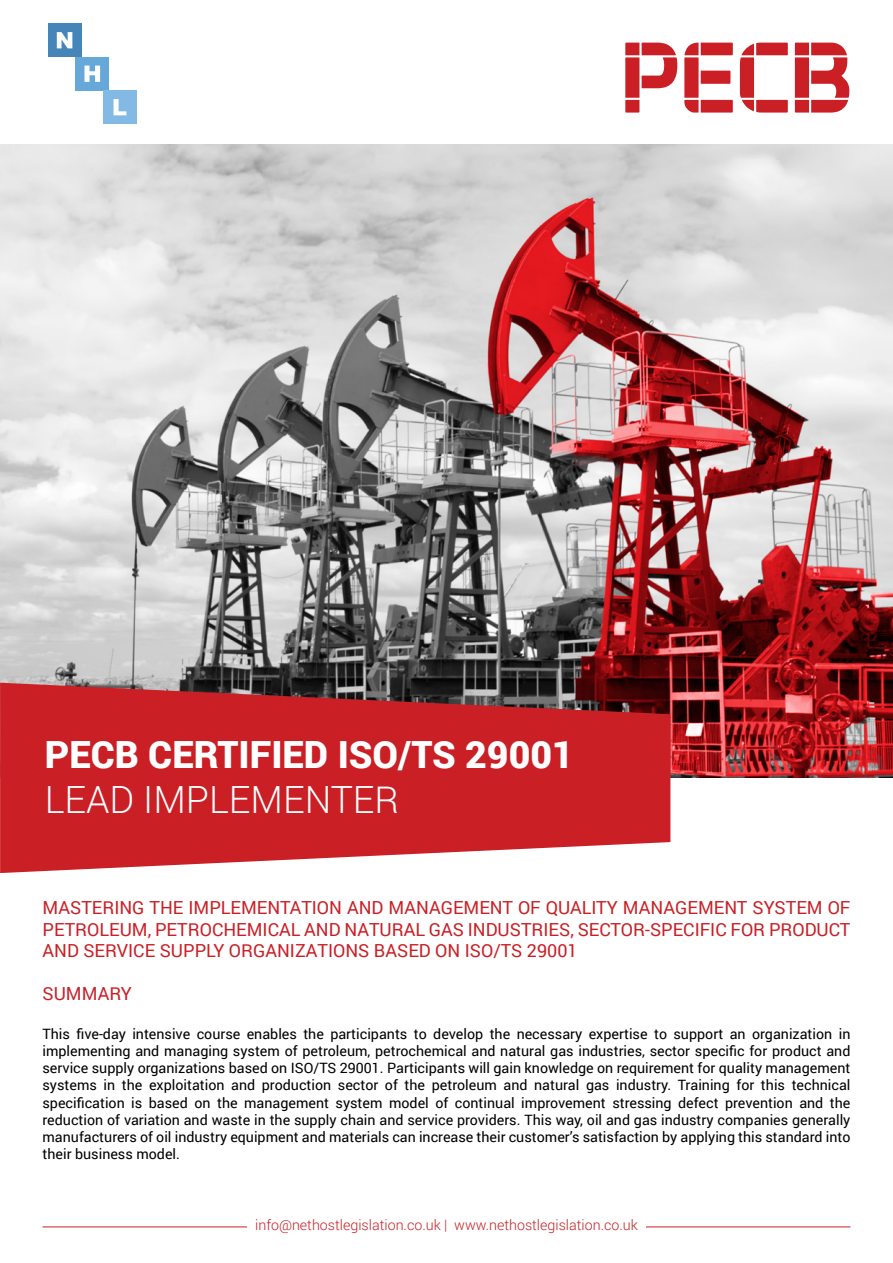
<style>
.page{position:relative;width:893px;height:1263px;background:#fff}
.page>*{position:absolute;margin:0;border:0;box-sizing:border-box;transform-origin:0 0}
.t1{font:900 37.5px "Roboto";color:#fff}
.t2{font:300 37.5px "Roboto";color:#fff}
.t3{font:18px/21.6px "Roboto";color:#ca1f25;text-align:justify}
.t4{font:14.25px/17.1px "Roboto";color:#000;text-align:justify}
.t5{font:300 14.25px "Roboto";color:#ca1f25}
</style>
<div class="page">
<img style="left:0;top:145px;width:893px;height:633px">
<svg style="left:0;top:683px;width:670px;height:190px;background:#c33338"></svg>
<svg style="left:684px;top:43px;width:49px;height:70px"></svg>
<svg style="left:740px;top:43px;width:48px;height:70px"></svg>
<svg style="left:795px;top:43px;width:54px;height:70px"></svg>
<svg style="left:625px;top:43px;width:52px;height:70px"></svg>
<hr style="left:43px;top:1226px;width:807px;height:1px;background:#ca1f25">
<div style="left:247px;top:1217px;width:398px;height:19px;background:#fff"></div>
<div style="left:48px;top:24px;width:33px;height:33px;background:#4585b7"></div>
<div style="left:76px;top:57px;width:33px;height:33px;background:#67a8db"></div>
<div style="left:103px;top:90px;width:34px;height:34px;background:#83bae5"></div>
<svg style="left:57px;top:32px;width:15px;height:16px"></svg>
<svg style="left:84px;top:66px;width:16px;height:16px"></svg>
<svg style="left:114px;top:99px;width:12px;height:16px"></svg>
<p class="t1" style="left:45px;top:729px;width:530px">PECB CERTIFIED ISO/TS 29001</p>
<p class="t2" style="left:45px;top:774px;width:356px">LEAD IMPLEMENTER</p>
<p class="t3" style="left:43px;top:896px;width:809px">MASTERING THE IMPLEMENTATION AND MANAGEMENT OF QUALITY MANAGEMENT SYSTEM OF PETROLEUM, PETROCHEMICAL AND NATURAL GAS INDUSTRIES, SECTOR-SPECIFIC FOR PRODUCT AND SERVICE SUPPLY ORGANIZATIONS BASED ON ISO/TS 29001</p>
<p class="t3" style="left:43px;top:982px;width:91px">SUMMARY</p>
<p class="t4" style="left:43px;top:1025px;width:809px">This five-day intensive course enables the participants to develop the necessary expertise to support an organization in implementing and managing system of petroleum, petrochemical and natural gas industries, sector specific for product and service supply organizations based on ISO/TS 29001. Participants will gain knowledge on requirement for quality management systems in the exploitation and production sector of the petroleum and natural gas industry. Training for this technical specification is based on the management system model of continual improvement stressing defect prevention and the reduction of variation and waste in the supply chain and service providers. This way, oil and gas industry companies generally manufacturers of oil industry equipment and materials can increase their customer’s satisfaction by applying this standard into their business model.</p>
<p class="t5" style="left:255px;top:1215px;width:384px">info@nethostlegislation.co.uk | www.nethostlegislation.co.uk</p>
</div>
